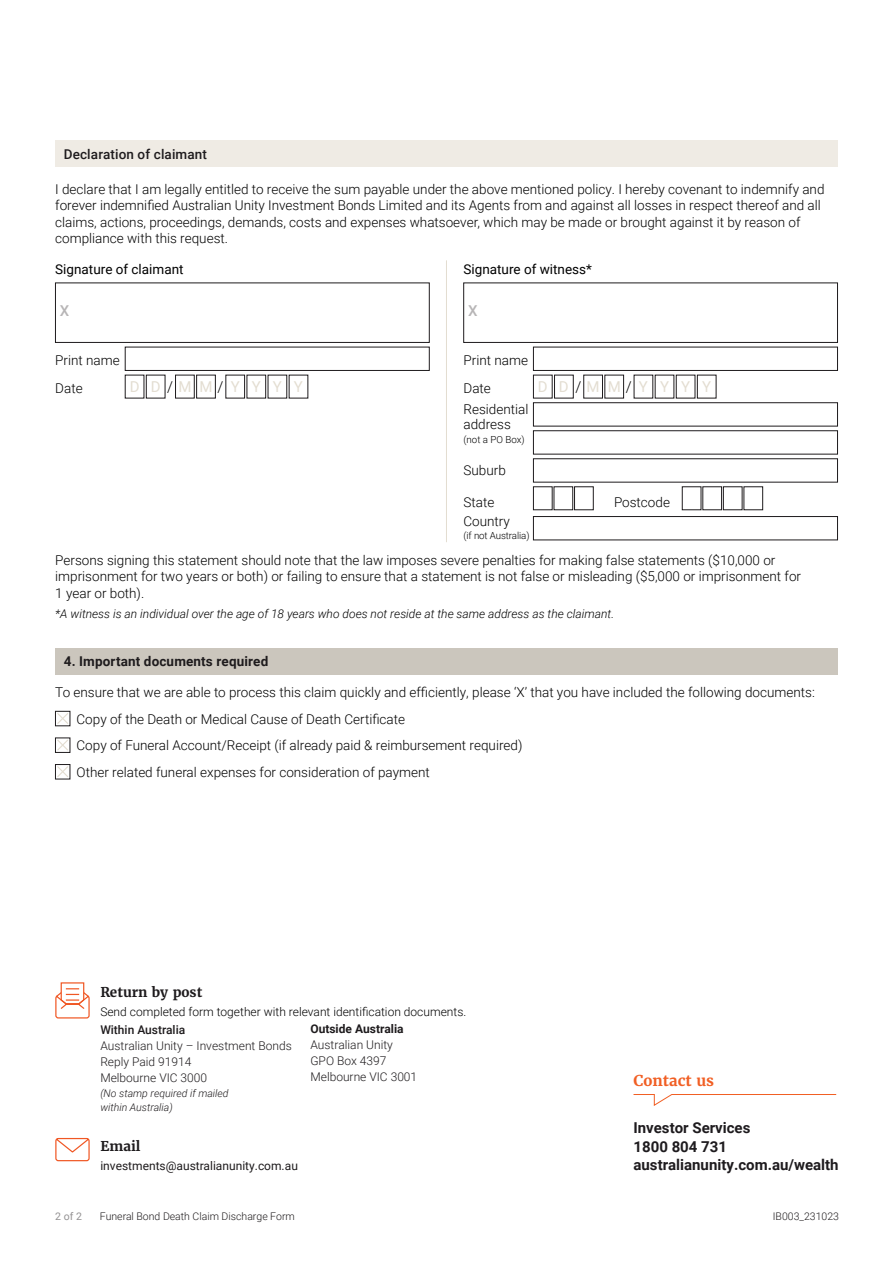
<style>
.page{position:relative;width:893px;height:1263px;background:#fff}
.page>*{position:absolute;margin:0;border:0;box-sizing:border-box;transform-origin:0 0}
.t1{font:700 15px "Roboto";color:#1e1b1e}
.t2{font:15px "Roboto";color:#e3ddd1}
.t3{font:700 15px "Roboto";color:#1e1b1e}
.t4{font:700 15px "Merriweather";color:#f15f24}
.t5{font:500 15px "Roboto";color:#b7b5b6}
.t6{font:300 13.5px/16.5px "Roboto";color:#000}
.t7{font:13.5px "Roboto";color:#000}
.t8{font:700 13.5px "Roboto";letter-spacing:.01em;color:#1e1b1d}
.t9{font:500 13.5px "Roboto";letter-spacing:.01em;color:#1e1b1d}
.t10{font:700 13.5px "Merriweather";color:#1e1b1d}
.t11{font:300 12px/16px "Roboto";color:#1e1b1d}
.t12{font:italic 300 12px "Roboto";color:#000}
.t13{font:300 12px "Roboto";color:#000}
.t14{font:12px "Roboto";color:#1e1b1d}
.t15{font:700 12px "Roboto";color:#1e1b1d}
.t16{font:500 12px "Roboto";color:#1e1b1d}
.t17{font:300 10.5px "Roboto";color:#1e1b1d}
.t18{font:italic 300 10.5px/14.1px "Roboto";color:#1e1b1d}
.t19{font:10.5px "Roboto";color:#949293}
.t20{font:300 9.75px "Roboto";letter-spacing:-.01em;color:#000}
.s1{font-weight:300;color:#000}
</style>
<div class="page">
<svg style="left:55px;top:982px;width:35px;height:37px"></svg>
<svg style="left:55px;top:1137px;width:35px;height:25px"></svg>
<svg style="left:633px;top:1094px;width:204px;height:12px"></svg>
<div style="left:55px;top:140px;width:783px;height:27px;background:#efebe4"></div>
<hr style="left:446px;top:260px;width:1px;height:282px;background:#e3ddd1">
<div style="left:55px;top:283px;width:374px;height:60px;border:1px solid #1e1b1d"></div>
<div style="left:463px;top:283px;width:375px;height:60px;border:1px solid #1e1b1d"></div>
<div style="left:125px;top:347px;width:304px;height:24px;background:#fff;border:1px solid #1e1b1d"></div>
<div style="left:533px;top:347px;width:305px;height:24px;background:#fff;border:1px solid #1e1b1d"></div>
<div style="left:146px;top:375px;width:19px;height:23px;border:1px solid #1e1b1d"></div>
<div style="left:175px;top:375px;width:19px;height:23px;border:1px solid #1e1b1d"></div>
<div style="left:196px;top:375px;width:20px;height:23px;border:1px solid #1e1b1d"></div>
<div style="left:226px;top:375px;width:19px;height:23px;border:1px solid #1e1b1d"></div>
<div style="left:247px;top:375px;width:19px;height:23px;border:1px solid #1e1b1d"></div>
<div style="left:533px;top:375px;width:19px;height:23px;border:1px solid #1e1b1d"></div>
<div style="left:554px;top:375px;width:19px;height:23px;border:1px solid #1e1b1d"></div>
<div style="left:584px;top:375px;width:19px;height:23px;border:1px solid #1e1b1d"></div>
<div style="left:605px;top:375px;width:19px;height:23px;border:1px solid #1e1b1d"></div>
<div style="left:676px;top:375px;width:19px;height:23px;border:1px solid #1e1b1d"></div>
<div style="left:697px;top:375px;width:19px;height:23px;border:1px solid #1e1b1d"></div>
<div style="left:533px;top:402px;width:305px;height:24px;background:#fff;border:1px solid #1e1b1d"></div>
<div style="left:533px;top:487px;width:19px;height:23px;background:#fff;border:1px solid #1e1b1d"></div>
<div style="left:554px;top:487px;width:19px;height:23px;background:#fff;border:1px solid #1e1b1d"></div>
<div style="left:574px;top:487px;width:19px;height:23px;background:#fff;border:1px solid #1e1b1d"></div>
<div style="left:682px;top:487px;width:19px;height:23px;background:#fff;border:1px solid #1e1b1d"></div>
<div style="left:703px;top:487px;width:19px;height:23px;background:#fff;border:1px solid #1e1b1d"></div>
<div style="left:723px;top:487px;width:19px;height:23px;background:#fff;border:1px solid #1e1b1d"></div>
<div style="left:744px;top:487px;width:19px;height:23px;background:#fff;border:1px solid #1e1b1d"></div>
<div style="left:533px;top:516px;width:305px;height:24px;background:#fff;border:1px solid #1e1b1d"></div>
<div style="left:55px;top:648px;width:783px;height:27px;background:#cbc6bd"></div>
<svg style="left:57px;top:713px;width:11px;height:11px"></svg>
<div style="left:55px;top:711px;width:15px;height:15px;border:1px solid #1e1b1d"></div>
<svg style="left:57px;top:740px;width:11px;height:11px"></svg>
<div style="left:55px;top:738px;width:15px;height:15px;border:1px solid #1e1b1d"></div>
<svg style="left:57px;top:766px;width:11px;height:11px"></svg>
<div style="left:55px;top:764px;width:15px;height:15px;border:1px solid #1e1b1d"></div>
<p class="t9" style="left:64px;top:144px;width:145px">Declaration of claimant</p>
<p class="t6" style="left:55px;top:180px;width:771px">I declare that I am legally entitled to receive the sum payable under the above mentioned policy. I hereby covenant to indemnify and forever indemnified Australian Unity Investment Bonds Limited and its Agents from and against all losses in respect thereof and all claims, actions, proceedings, demands, costs and expenses whatsoever, which may be made or brought against it by reason of compliance with this request.</p>
<p class="t7" style="left:55px;top:260px;width:130px">Signature of claimant</p>
<p class="t7" style="left:463px;top:260px;width:130px">Signature of witness*</p>
<p class="t5" style="left:60px;top:300px;width:11px">X</p>
<p class="t5" style="left:468px;top:300px;width:11px">X</p>
<p class="t6" style="left:55px;top:351px;width:66px">Print name</p>
<p class="t6" style="left:463px;top:351px;width:66px">Print name</p>
<p class="t6" style="left:55px;top:379px;width:29px">Date</p>
<p class="t2" style="left:130px;top:376px;width:175px">D D<span class="s1">/</span>MM<span class="s1">/</span>Y Y Y Y</p>
<p class="t6" style="left:463px;top:379px;width:29px">Date</p>
<p class="t2" style="left:538px;top:376px;width:175px">D D<span class="s1">/</span>MM<span class="s1">/</span>Y Y Y Y</p>
<p class="t6" style="left:463px;top:401px;width:66px;line-height:15px">Residential address</p>
<p class="t20" style="left:463px;top:432px;width:63px">(not a PO Box)</p>
<p class="t6" style="left:463px;top:461px;width:44px">Suburb</p>
<p class="t6" style="left:463px;top:493px;width:32px">State</p>
<p class="t6" style="left:614px;top:493px;width:57px">Postcode</p>
<p class="t6" style="left:463px;top:512px;width:48px">Country</p>
<p class="t20" style="left:463px;top:529px;width:68px">(if not Australia)</p>
<p class="t6" style="left:55px;top:551px;width:747px">Persons signing this statement should note that the law imposes severe penalties for making false statements ($10,000 or imprisonment for two years or both) or failing to ensure that a statement is not false or misleading ($5,000 or imprisonment for<br>1 year or both).</p>
<p class="t12" style="left:55px;top:606px;width:560px">*A witness is an individual over the age of 18 years who does not reside at the same address as the claimant.</p>
<p class="t8" style="left:64px;top:652px;width:206px">4. Important documents required</p>
<p class="t6" style="left:77px;top:678px;width:740px;line-height:26.5px;text-indent:-21px">To ensure that we are able to process this claim quickly and efficiently, please ‘X’ that you have included the following documents:<br>Copy of the Death or Medical Cause of Death Certificate<br>Copy of Funeral Account/Receipt (if already paid &amp; reimbursement required)<br>Other related funeral expenses for consideration of payment</p>
<p class="t10" style="left:100px;top:983px;width:103px">Return by post</p>
<p class="t13" style="left:100px;top:1004px;width:367px">Send completed form together with relevant identification documents.</p>
<p class="t15" style="left:310px;top:1020px;width:95px">Outside Australia</p>
<p class="t11" style="left:310px;top:1036px;width:108px">Australian Unity<br>GPO Box 4397<br>Melbourne VIC 3001</p>
<p class="t16" style="left:100px;top:1021px;width:86px">Within Australia</p>
<p class="t11" style="left:100px;top:1037px;width:193px">Australian Unity – Investment Bonds<br>Reply Paid 91914<br>Melbourne VIC 3000</p>
<p class="t18" style="left:100px;top:1085px;width:130px">(No stamp required if mailed within Australia)</p>
<p class="t10" style="left:100px;top:1138px;width:42px">Email</p>
<p class="t14" style="left:100px;top:1158px;width:199px">investments@australianunity.com.au</p>
<p class="t4" style="left:633px;top:1071px;width:82px">Contact us</p>
<p class="t1" style="left:633px;top:1117px;width:118px">Investor Services</p>
<p class="t3" style="left:633px;top:1136px;width:95px">1800 804 731</p>
<p class="t1" style="left:633px;top:1154px;width:207px">australianunity.com.au/wealth</p>
<p class="t19" style="left:55px;top:1208px;width:28px">2 of 2</p>
<p class="t17" style="left:100px;top:1208px;width:196px">Funeral Bond Death Claim Discharge Form</p>
<p class="t17" style="left:773px;top:1208px;width:68px">IB003_231023</p>
</div>
